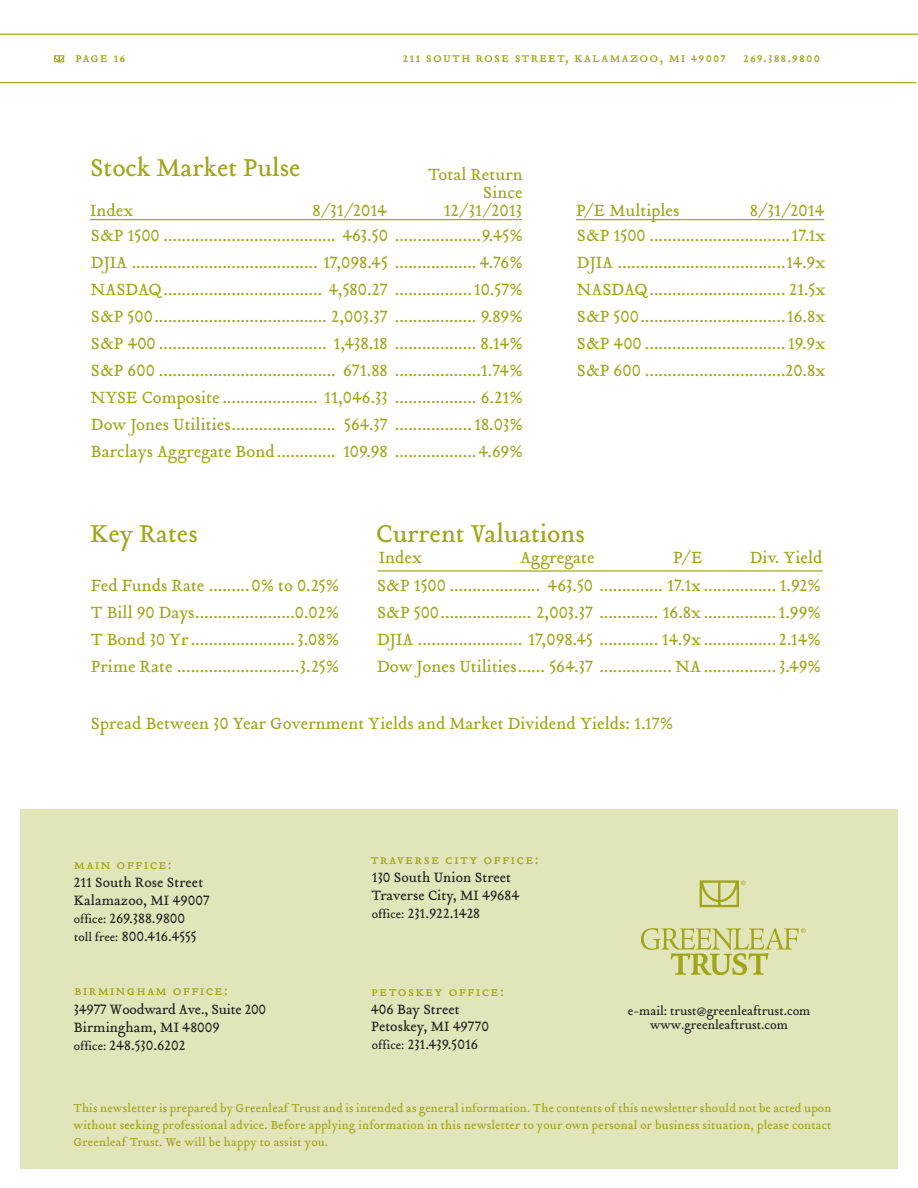
<style>
.page{position:relative;width:918px;height:1188px;background:#fff}
.page>*{position:absolute;margin:0;border:0;box-sizing:border-box;transform-origin:0 0}
.t1{font:27px "Tribute Roman";letter-spacing:-.005em;color:#9fa617}
._95_SM_Pulse_Chart{font:18px/18px "Tribute Roman";color:#9fa617;text-align:right}
._94_P_E_Multiples_Ch{font:18px "Tribute Roman";color:#9fa617}
._93_Current_Valuatio{font:18px "Tribute Roman";color:#9fa617}
.t2{font:15px/18px "Tribute Roman";color:#231f20}
._97_Page_Header{font:15px "Tribute Roman Small Caps";letter-spacing:.1em;color:#9fa617}
._97_Page_Header-2{font:15px "Tribute Roman Small Caps";letter-spacing:.075em;color:#9fa617}
.t3{font:13.5px "Tribute Roman";letter-spacing:-.005em;color:#231f20}
.t4{font:12.75px/17.2px "Tribute Roman";letter-spacing:.015em;color:#9fa617;text-align:justify}
.s1{font-size:12.75px}
</style>
<div class="page">
<div style="left:20px;top:809px;width:878px;height:360px;background:#e2e4b9"></div>
<div style="left:700px;top:880px;width:39px;height:27px;border:2px solid #9fa617"></div>
<svg style="left:641px;top:928px;width:165px;height:47px"></svg>
<svg style="left:699px;top:880px;width:47px;height:26px"></svg>
<svg style="left:54px;top:55px;width:12px;height:7px"></svg>
<hr style="left:0;top:34px;width:918px;height:1px;background:#9fa617">
<hr style="left:0;top:82px;width:916px;height:1px;background:#9fa617">
<hr style="left:90px;top:219px;width:432px;height:1px;background:#9fa617">
<hr style="left:576px;top:219px;width:248px;height:1px;background:#9fa617">
<hr style="left:377px;top:570px;width:446px;height:2px;background:#9fa617">
<p class="_97_Page_Header" style="left:75px;top:47px;width:52px">page 16</p>
<p class="_97_Page_Header-2" style="left:403px;top:47px;width:419px">211 south rose street, kalamazoo, mi 49007 269.388.9800</p>
<h1 class="t1" style="left:90px;top:149px;width:212px">Stock Market Pulse</h1>
<p class="_95_SM_Pulse_Chart" style="left:428px;top:165px;width:96px">Total Return<br>Since</p>
<p class="_95_SM_Pulse_Chart" style="left:90px;top:201px;width:45px">Index</p>
<p class="_95_SM_Pulse_Chart" style="left:312px;top:201px;width:76px">8/31/2014</p>
<p class="_95_SM_Pulse_Chart" style="left:444px;top:201px;width:80px">12/31/2013</p>
<p class="_94_P_E_Multiples_Ch" style="left:576px;top:198px;width:105px">P/E Multiples</p>
<p class="_94_P_E_Multiples_Ch" style="left:750px;top:198px;width:76px">8/31/2014</p>
<p class="_95_SM_Pulse_Chart" style="left:91px;top:226px;width:434px">S&amp;P 1500 ...................................... 463.50 ...................9.45%</p>
<p class="_95_SM_Pulse_Chart" style="left:91px;top:253px;width:434px">DJIA ......................................... 17,098.45 .................. 4.76%</p>
<p class="_95_SM_Pulse_Chart" style="left:91px;top:280px;width:434px">NASDAQ................................... 4,580.27 .................10.57%</p>
<p class="_95_SM_Pulse_Chart" style="left:91px;top:307px;width:434px">S&amp;P 500...................................... 2,003.37 .................. 9.89%</p>
<p class="_95_SM_Pulse_Chart" style="left:91px;top:334px;width:434px">S&amp;P 400 ..................................... 1,438.18 .................. 8.14%</p>
<p class="_95_SM_Pulse_Chart" style="left:91px;top:361px;width:434px">S&amp;P 600 ....................................... 671.88 ...................1.74%</p>
<p class="_95_SM_Pulse_Chart" style="left:91px;top:388px;width:434px">NYSE Composite ..................... 11,046.33 .................. 6.21%</p>
<p class="_95_SM_Pulse_Chart" style="left:91px;top:415px;width:434px">Dow Jones Utilities....................... 564.37 .................18.03%</p>
<p class="_95_SM_Pulse_Chart" style="left:91px;top:442px;width:434px">Barclays Aggregate Bond............. 109.98 ..................4.69%</p>
<p class="_94_P_E_Multiples_Ch" style="left:577px;top:223px;width:250px">S&amp;P 1500 ...............................17.1x</p>
<p class="_94_P_E_Multiples_Ch" style="left:577px;top:250px;width:250px">DJIA .....................................14.9x</p>
<p class="_94_P_E_Multiples_Ch" style="left:577px;top:277px;width:250px">NASDAQ.............................. 21.5x</p>
<p class="_94_P_E_Multiples_Ch" style="left:577px;top:304px;width:250px">S&amp;P 500................................16.8x</p>
<p class="_94_P_E_Multiples_Ch" style="left:577px;top:331px;width:250px">S&amp;P 400 ...............................19.9x</p>
<p class="_94_P_E_Multiples_Ch" style="left:577px;top:358px;width:250px">S&amp;P 600 ...............................20.8x</p>
<h1 class="t1" style="left:90px;top:516px;width:109px">Key Rates</h1>
<h1 class="t1" style="left:376px;top:516px;width:210px">Current Valuations</h1>
<p class="_95_SM_Pulse_Chart" style="left:379px;top:548px;width:45px">Index</p>
<p class="_95_SM_Pulse_Chart" style="left:520px;top:548px;width:76px">Aggregate</p>
<p class="_95_SM_Pulse_Chart" style="left:673px;top:548px;width:31px">P/E</p>
<p class="_95_SM_Pulse_Chart" style="left:750px;top:548px;width:74px">Div. Yield</p>
<p class="_94_P_E_Multiples_Ch" style="left:91px;top:573px;width:250px">Fed Funds Rate .........0% to 0.25%</p>
<p class="_94_P_E_Multiples_Ch" style="left:91px;top:600px;width:250px">T Bill 90 Days......................0.02%</p>
<p class="_94_P_E_Multiples_Ch" style="left:91px;top:627px;width:250px">T Bond 30 Yr.......................3.08%</p>
<p class="_94_P_E_Multiples_Ch" style="left:91px;top:654px;width:250px">Prime Rate ...........................3.25%</p>
<p class="_93_Current_Valuatio" style="left:377px;top:573px;width:446px">S&amp;P 1500 .................... 463.50 .............. 17.1x ................ 1.92%</p>
<p class="_93_Current_Valuatio" style="left:377px;top:600px;width:446px">S&amp;P 500.................... 2,003.37 ............. 16.8x ................1.99%</p>
<p class="_93_Current_Valuatio" style="left:377px;top:627px;width:446px">DJIA ....................... 17,098.45 ............. 14.9x ................ 2.14%</p>
<p class="_93_Current_Valuatio" style="left:377px;top:654px;width:446px">Dow Jones Utilities...... 564.37 ................ NA................ 3.49%</p>
<p class="_94_P_E_Multiples_Ch" style="left:91px;top:711px;width:584px">Spread Between 30 Year Government Yields and Market Dividend Yields: 1.17%</p>
<p class="_97_Page_Header" style="left:74px;top:855px;width:99px">main office:</p>
<p class="t2" style="left:74px;top:873px;width:137px">211 South Rose Street<br>Kalamazoo, MI 49007 <span class="s1">office:</span> 269.388.9800<br><span class="s1">toll free:</span> 800.416.4555</p>
<p class="_97_Page_Header" style="left:75px;top:980px;width:155px">birmingham office:</p>
<p class="t2" style="left:74px;top:1000px;width:194px">34977 Woodward Ave., Suite 200<br>Birmingham, MI 48009<br><span class="s1">office:</span> 248.530.6202</p>
<p class="_97_Page_Header" style="left:371px;top:849px;width:169px">traverse city office:</p>
<p class="t2" style="left:372px;top:868px;width:149px">130 South Union Street<br>Traverse City, MI 49684 <span class="s1">office:</span> 231.922.1428</p>
<p class="_97_Page_Header" style="left:372px;top:981px;width:134px">petoskey office:</p>
<p class="t2" style="left:371px;top:1000px;width:120px">406 Bay Street<br>Petoskey, MI 49770 <span class="s1">office:</span> 231.439.5016</p>
<p class="t3" style="left:628px;top:1002px;width:184px">e-mail: trust@greenleaftrust.com</p>
<p class="t3" style="left:650px;top:1016px;width:139px">www.greenleaftrust.com</p>
<p class="t4" style="left:73px;top:1099px;width:760px">This newsletter is prepared by Greenleaf Trust and is intended as general information. The contents of this newsletter should not be acted upon without seeking professional advice. Before applying information in this newsletter to your own personal or business situation, please contact Greenleaf Trust. We will be happy to assist you.</p>
</div>
